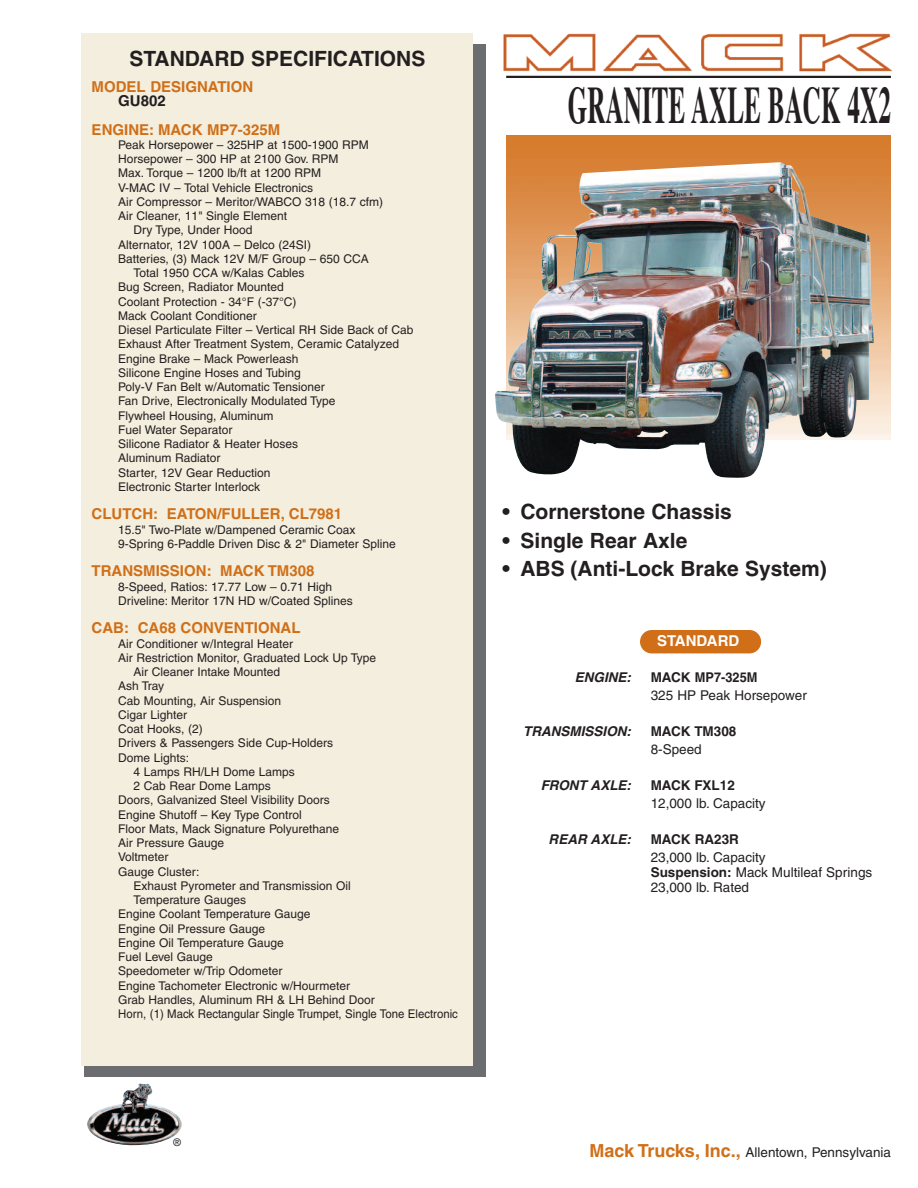
<style>
.page{position:relative;width:918px;height:1188px;background:#fff}
.page>*{position:absolute;margin:0;border:0;box-sizing:border-box;transform-origin:0 0}
.t1{font:700 52.5px "Times";color:#231f20;scale:.48 1}
.t2{font:700 21px "Helvetica";color:#231f20}
.t3{font:700 15px "Helvetica";color:#d06f18}
.t4{font:700 15px "Helvetica";color:#fff}
.t5{font:700 15px "Helvetica";color:#231f20}
.t6{font:13.5px/15px "Helvetica";color:#231f20}
.t7{font:italic 700 13.5px "Helvetica";color:#231f20}
.t8{font:700 13.5px "Helvetica";color:#231f20}
.t9{font:12px/14.2px "Helvetica";color:#231f20}
.t10{font:12px "Helvetica";color:#231f20;scale:.95 1}
.t11{font:10.5px "Helvetica";color:#231f20;scale:.95 1}
.s1{font-weight:700}
.s2{font-weight:700;font-size:18px;color:#d06f18}
</style>
<div class="page">
<div style="left:640px;top:630px;width:121px;height:23px;background:#d06f18;border-radius:12px"></div>
<img style="left:506px;top:135px;width:385px;height:304px">
<div style="left:85px;top:44px;width:401px;height:1033px;background:#6c6d70"></div>
<div style="left:81px;top:33px;width:391px;height:1033px;background:#f3eedd"></div>
<img style="left:503px;top:33px;width:388px;height:43px">
<hr style="left:506px;top:76px;width:385px;height:2px;background:#231f20">
<img style="left:495px;top:162px;width:379px;height:316px">
<img style="left:87px;top:1084px;width:95px;height:61px">
<h2 class="t2" style="left:130px;top:51px;width:297px">STANDARD SPECIFICATIONS</h2>
<p class="t3" style="left:92px;top:81px;width:163px">MODEL DESIGNATION</p>
<p class="t5" style="left:118px;top:95px;width:49px">GU802</p>
<p class="t3" style="left:92px;top:124px;width:190px">ENGINE: MACK MP7-325M</p>
<p class="t9" style="left:118px;top:139px;width:252px">Peak Horsepower – 325HP at 1500-1900 RPM</p>
<p class="t9" style="left:118px;top:153px;width:222px">Horsepower – 300 HP at 2100 Gov. RPM</p>
<p class="t9" style="left:118px;top:167px;width:205px">Max. Torque – 1200 lb/ft at 1200 RPM</p>
<p class="t9" style="left:118px;top:181px;width:196px">V-MAC IV – Total Vehicle Electronics</p>
<p class="t9" style="left:118px;top:196px;width:266px">Air Compressor – Meritor/WABCO 318 (18.7 cfm)</p>
<p class="t9" style="left:118px;top:210px;width:171px">Air Cleaner, 11" Single Element</p>
<p class="t9" style="left:133px;top:224px;width:121px">Dry Type, Under Hood</p>
<p class="t9" style="left:118px;top:238px;width:194px">Alternator, 12V 100A – Delco (24SI)</p>
<p class="t9" style="left:118px;top:253px;width:252px">Batteries, (3) Mack 12V M/F Group – 650 CCA</p>
<p class="t9" style="left:133px;top:267px;width:173px">Total 1950 CCA w/Kalas Cables</p>
<p class="t9" style="left:118px;top:281px;width:167px">Bug Screen, Radiator Mounted</p>
<p class="t9" style="left:118px;top:295px;width:180px">Coolant Protection - 34°F (-37°C)</p>
<p class="t9" style="left:118px;top:310px;width:140px">Mack Coolant Conditioner</p>
<p class="t9" style="left:118px;top:324px;width:297px">Diesel Particulate Filter – Vertical RH Side Back of Cab</p>
<p class="t9" style="left:118px;top:338px;width:282px">Exhaust After Treatment System, Ceramic Catalyzed</p>
<p class="t9" style="left:118px;top:352px;width:182px">Engine Brake – Mack Powerleash</p>
<p class="t9" style="left:118px;top:367px;width:184px">Silicone Engine Hoses and Tubing</p>
<p class="t9" style="left:118px;top:381px;width:208px">Poly-V Fan Belt w/Automatic Tensioner</p>
<p class="t9" style="left:118px;top:395px;width:219px">Fan Drive, Electronically Modulated Type</p>
<p class="t9" style="left:118px;top:409px;width:157px">Flywheel Housing, Aluminum</p>
<p class="t9" style="left:118px;top:424px;width:116px">Fuel Water Separator</p>
<p class="t9" style="left:118px;top:438px;width:182px">Silicone Radiator &amp; Heater Hoses</p>
<p class="t9" style="left:118px;top:452px;width:104px">Aluminum Radiator</p>
<p class="t9" style="left:118px;top:466px;width:154px">Starter, 12V Gear Reduction</p>
<p class="t9" style="left:118px;top:481px;width:143px">Electronic Starter Interlock</p>
<p class="t3" style="left:92px;top:508px;width:252px">CLUTCH: EATON/FULLER, CL7981</p>
<p class="t9" style="left:118px;top:523px;width:279px">15.5" Two-Plate w/Dampened Ceramic Coax<br>9-Spring 6-Paddle Driven Disc &amp; 2" Diameter Spline</p>
<p class="t3" style="left:92px;top:565px;width:224px">TRANSMISSION: MACK TM308</p>
<p class="t9" style="left:118px;top:580px;width:236px">8-Speed, Ratios: 17.77 Low – 0.71 High<br>Driveline: Meritor 17N HD w/Coated Splines</p>
<p class="t3" style="left:92px;top:622px;width:210px">CAB: CA68 CONVENTIONAL</p>
<p class="t9" style="left:118px;top:637px;width:176px">Air Conditioner w/Integral Heater</p>
<p class="t9" style="left:118px;top:652px;width:259px">Air Restriction Monitor, Graduated Lock Up Type</p>
<p class="t9" style="left:133px;top:666px;width:148px">Air Cleaner Intake Mounted</p>
<p class="t9" style="left:118px;top:680px;width:47px">Ash Tray</p>
<p class="t9" style="left:118px;top:694px;width:165px">Cab Mounting, Air Suspension</p>
<p class="t9" style="left:118px;top:709px;width:71px">Cigar Lighter</p>
<p class="t9" style="left:118px;top:723px;width:86px">Coat Hooks, (2)</p>
<p class="t9" style="left:118px;top:737px;width:216px">Drivers &amp; Passengers Side Cup-Holders</p>
<p class="t9" style="left:118px;top:751px;width:73px">Dome Lights:</p>
<p class="t9" style="left:133px;top:766px;width:163px">4 Lamps RH/LH Dome Lamps</p>
<p class="t9" style="left:133px;top:780px;width:139px">2 Cab Rear Dome Lamps</p>
<p class="t9" style="left:118px;top:794px;width:213px">Doors, Galvanized Steel Visibility Doors</p>
<p class="t9" style="left:118px;top:808px;width:185px">Engine Shutoff – Key Type Control</p>
<p class="t9" style="left:118px;top:823px;width:223px">Floor Mats, Mack Signature Polyurethane</p>
<p class="t9" style="left:118px;top:837px;width:108px">Air Pressure Gauge</p>
<p class="t9" style="left:118px;top:851px;width:52px">Voltmeter</p>
<p class="t9" style="left:118px;top:865px;width:83px">Gauge Cluster:</p>
<p class="t9" style="left:133px;top:880px;width:219px">Exhaust Pyrometer and Transmission Oil</p>
<p class="t9" style="left:133px;top:894px;width:114px">Temperature Gauges</p>
<p class="t9" style="left:118px;top:908px;width:194px">Engine Coolant Temperature Gauge</p>
<p class="t9" style="left:118px;top:922px;width:149px">Engine Oil Pressure Gauge</p>
<p class="t9" style="left:118px;top:937px;width:167px">Engine Oil Temperature Gauge</p>
<p class="t9" style="left:118px;top:951px;width:96px">Fuel Level Gauge</p>
<p class="t9" style="left:118px;top:965px;width:166px">Speedometer w/Trip Odometer</p>
<p class="t9" style="left:118px;top:979px;width:234px">Engine Tachometer Electronic w/Hourmeter</p>
<p class="t9" style="left:118px;top:994px;width:258px">Grab Handles, Aluminum RH &amp; LH Behind Door</p>
<p class="t10" style="left:118px;top:1009px;width:359px">Horn, (1) Mack Rectangular Single Trumpet, Single Tone Electronic</p>
<h1 class="t1" style="left:568px;top:74px;width:675px">GRANITE AXLE BACK 4X2</h1>
<h2 class="t2" style="left:502px;top:504px;width:231px">• Cornerstone Chassis</h2>
<h2 class="t2" style="left:502px;top:533px;width:186px">• Single Rear Axle</h2>
<h2 class="t2" style="left:502px;top:561px;width:326px">• ABS (Anti-Lock Brake System)</h2>
<p class="t4" style="left:657px;top:635px;width:84px">STANDARD</p>
<p class="t7" style="left:575px;top:672px;width:58px">ENGINE:</p>
<p class="t8" style="left:651px;top:672px;width:108px">MACK MP7-325M</p>
<p class="t6" style="left:651px;top:689px;width:158px">325 HP Peak Horsepower</p>
<p class="t7" style="left:523px;top:726px;width:109px">TRANSMISSION:</p>
<p class="t8" style="left:651px;top:726px;width:87px">MACK TM308</p>
<p class="t6" style="left:651px;top:743px;width:53px">8-Speed</p>
<p class="t7" style="left:541px;top:780px;width:92px">FRONT AXLE:</p>
<p class="t8" style="left:651px;top:780px;width:86px">MACK FXL12</p>
<p class="t6" style="left:651px;top:797px;width:116px">12,000 lb. Capacity</p>
<p class="t7" style="left:549px;top:834px;width:84px">REAR AXLE:</p>
<p class="t8" style="left:651px;top:834px;width:90px">MACK RA23R</p>
<p class="t6" style="left:651px;top:851px;width:223px">23,000 lb. Capacity<br><span class="s1">Suspension:</span> Mack Multileaf Springs<br>23,000 lb. Rated</p>
<p class="t11" style="left:174px;top:1139px;width:9px">®</p>
<p class="t6" style="left:589px;top:1146px;width:303px"><span class="s2">Mack Trucks, Inc.,</span> Allentown, Pennsylvania</p>
</div>
